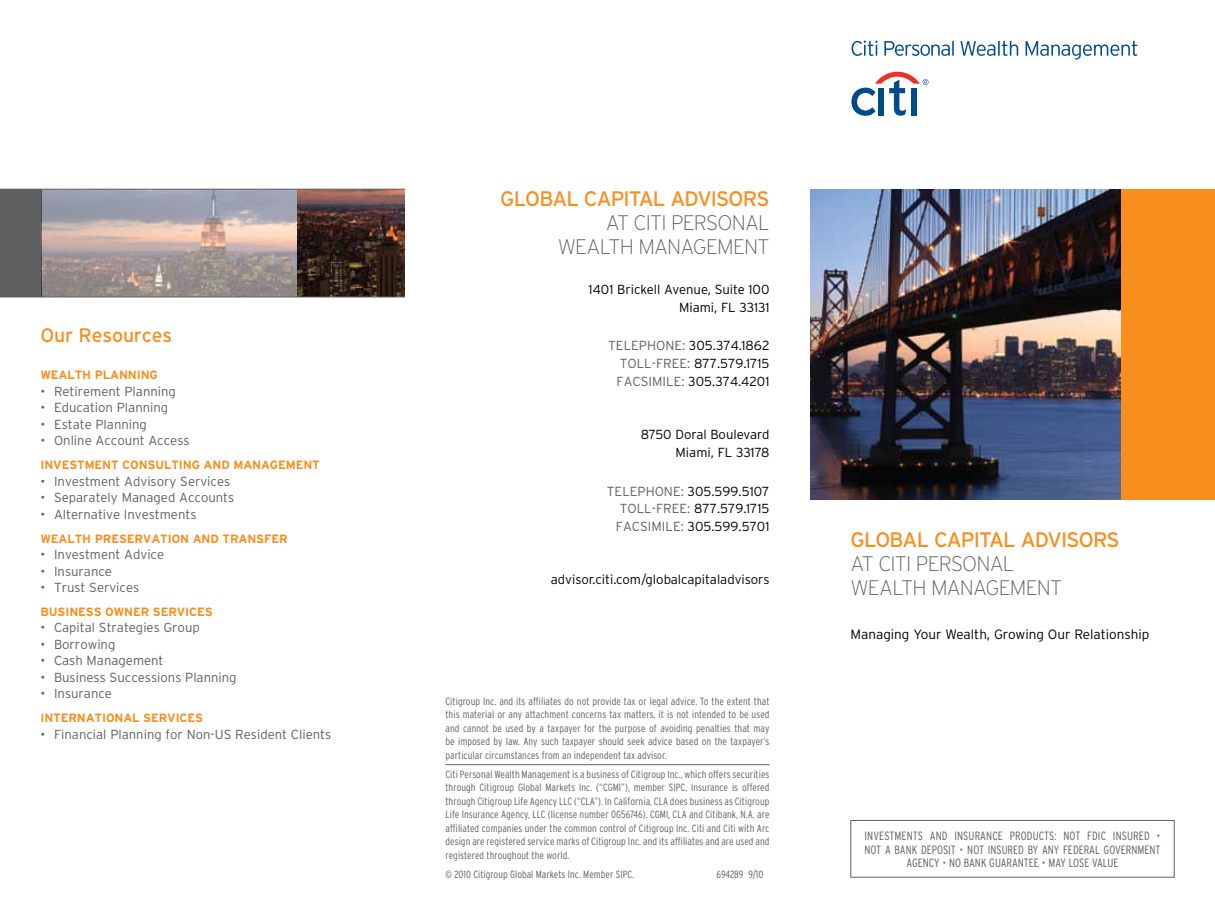
<style>
.page{position:relative;width:1215px;height:918px;background:#fff}
.page>*{position:absolute;margin:0;border:0;box-sizing:border-box;transform-origin:0 0}
.t1{font:200 21px/24px "Interstate";letter-spacing:-.04em;color:#5f6062;text-align:right}
.t2{font:21px "Interstate";letter-spacing:-.045em;color:#f78e1e}
.t3{font:19.5px "Interstate";letter-spacing:-.01em;color:#f78e1e}
.t4{font:300 13.5px "Interstate";color:#000}
.t5{font:300 13.2px "Interstate";color:#5f6062}
.t6{font:300 13.2px/17.7px "Interstate";color:#000;text-align:right}
.t7{font:300 condensed 12px/13.5px "Interstate";color:#5f6062;text-align:center}
.t8{font:700 12px "Interstate";letter-spacing:-.01em;color:#f78e1e}
.t9{font:300 condensed 10.5px/13.5px "Interstate";letter-spacing:.005em;color:#5f6062;text-align:justify}
.t10{font:300 condensed 10.5px "Interstate";letter-spacing:-.015em;color:#5f6062}
.s1{color:#5f6062}
</style>
<div class="page">
<div style="left:0;top:189px;width:41px;height:108px;background:#5f6062"></div>
<div style="left:1120px;top:189px;width:95px;height:311px;background:#f78e1e"></div>
<svg style="left:852px;top:41px;width:26px;height:15px"></svg>
<svg style="left:884px;top:40px;width:70px;height:16px"></svg>
<svg style="left:960px;top:40px;width:58px;height:16px"></svg>
<svg style="left:1026px;top:41px;width:111px;height:19px"></svg>
<svg style="left:851px;top:72px;width:78px;height:44px"></svg>
<div style="left:851px;top:820px;width:324px;height:57px;border:1px solid #5f6062"></div>
<hr style="left:446px;top:764px;width:324px;height:1px;background:#5f6062">
<img style="left:41px;top:190px;width:364px;height:107px">
<img style="left:810px;top:189px;width:310px;height:311px">
<hr style="left:0;top:189px;width:405px;height:1px;background:#5f6062">
<hr style="left:0;top:297px;width:405px;height:1px;background:#5f6062">
<h2 class="t3" style="left:40px;top:323px;width:133px">OUR RESOURCES</h2>
<p class="t8" style="left:40px;top:368px;width:119px">WEALTH PLANNING</p>
<p class="t5" style="left:40px;top:383px;width:137px">• Retirement Planning</p>
<p class="t5" style="left:40px;top:400px;width:129px">• Education Planning</p>
<p class="t5" style="left:40px;top:416px;width:108px">• Estate Planning</p>
<p class="t5" style="left:40px;top:433px;width:151px">• Online Account Access</p>
<p class="t8" style="left:40px;top:458px;width:281px">I NVESTMENT CONSULTING AND MANAGEMENT</p>
<p class="t5" style="left:40px;top:473px;width:191px">• Investment Advisory Services</p>
<p class="t5" style="left:40px;top:490px;width:195px">• Separately Managed Accounts</p>
<p class="t5" style="left:40px;top:506px;width:158px">• Alternative Investments</p>
<p class="t8" style="left:40px;top:531px;width:249px">WEALTH PRESERVATION AND TRANSFER</p>
<p class="t5" style="left:40px;top:546px;width:125px">• Investment Advice</p>
<p class="t5" style="left:40px;top:563px;width:73px">• Insurance</p>
<p class="t5" style="left:40px;top:579px;width:100px">• Trust Services</p>
<p class="t8" style="left:40px;top:604px;width:174px">BUSINESS OWNER SERVICES</p>
<p class="t5" style="left:40px;top:620px;width:161px">• Capital Strategies Group</p>
<p class="t5" style="left:40px;top:636px;width:76px">• Borrowing</p>
<p class="t5" style="left:40px;top:653px;width:125px">• Cash Management</p>
<p class="t5" style="left:40px;top:669px;width:198px">• Business Successions Planning</p>
<p class="t5" style="left:40px;top:686px;width:73px">• Insurance</p>
<p class="t8" style="left:40px;top:711px;width:164px">I NTERNATIONAL SERVICES</p>
<p class="t5" style="left:40px;top:726px;width:292px">• Financial Planning for Non-US Resident Clients</p>
<h1 class="t2" style="left:500px;top:186px;width:271px">GLOBAL CAPITAL ADVISORS</h1>
<h1 class="t1" style="left:558px;top:210px;width:213px">AT CITI PERSONAL<br>WEALTH MANAGEMENT</h1>
<p class="t6" style="left:589px;top:281px;width:182px">1401 Brickell Avenue, Suite 100<br>Miami, FL 33131</p>
<p class="t6" style="left:617px;top:337px;width:154px;text-align:justify;text-indent:-8px"><span class="s1">TELEPHONE:</span> 305.374.1862<br><span class="s1">TOLL-FREE:</span> 877.579.1715<br><span class="s1">FACSIMILE:</span> 305.374.4201</p>
<p class="t6" style="left:641px;top:426px;width:130px">8750 Doral Boulevard<br>Miami, FL 33178</p>
<p class="t6" style="left:616px;top:482px;width:155px;text-align:justify;text-indent:-9px"><span class="s1">TELEPHONE:</span> 305.599.5107<br><span class="s1">TOLL-FREE:</span> 877.579.1715<br><span class="s1">FACSIMILE:</span> 305.599.5701</p>
<p class="t6" style="left:551px;top:571px;width:220px">advisor.citi.com/globalcapitaladvisors</p>
<p class="t9" style="left:446px;top:694px;width:326px">Citigroup Inc. and its affiliates do not provide tax or legal advice. To the extent that this material or any attachment concerns tax matters, it is not intended to be used and cannot be used by a taxpayer for the purpose of avoiding penalties that may be imposed by law. Any such taxpayer should seek advice based on the taxpayer’s particular circumstances from an independent tax advisor.</p>
<p class="t9" style="left:446px;top:767px;width:326px">Citi Personal Wealth Management is a business of Citigroup Inc., which offers securities through Citigroup Global Markets Inc. (“CGMI”), member SIPC. Insurance is offered through Citigroup Life Agency LLC (“CLA”). In California, CLA does business as Citigroup Life Insurance Agency, LLC (license number 0G56746). CGMI, CLA and Citibank, N.A. are affiliated companies under the common control of Citigroup Inc. Citi and Citi with Arc design are registered service marks of Citigroup Inc. and its affiliates and are used and registered throughout the world.</p>
<p class="t9" style="left:446px;top:867px;width:190px">© 2010 Citigroup Global Markets Inc. Member SIPC.</p>
<p class="t10" style="left:717px;top:867px;width:48px">694289 9/10</p>
<h1 class="t2" style="left:850px;top:527px;width:271px">GLOBAL CAPITAL ADVISORS</h1>
<h1 class="t1" style="left:850px;top:552px;width:213px;text-align:left">AT CITI PERSONAL<br>WEALTH MANAGEMENT</h1>
<p class="t4" style="left:850px;top:626px;width:300px">Managing Your Wealth, Growing Our Relationship</p>
<p class="t7" style="left:865px;top:829px;width:297px">INVESTMENTS AND INSURANCE PRODUCTS: NOT FDIC INSURED •<br>NOT A BANK DEPOSIT • NOT INSURED BY ANY FEDERAL GOVERNMENT<br>AGENCY • NO BANK GUARANTEE • MAY LOSE VALUE</p>
</div>
